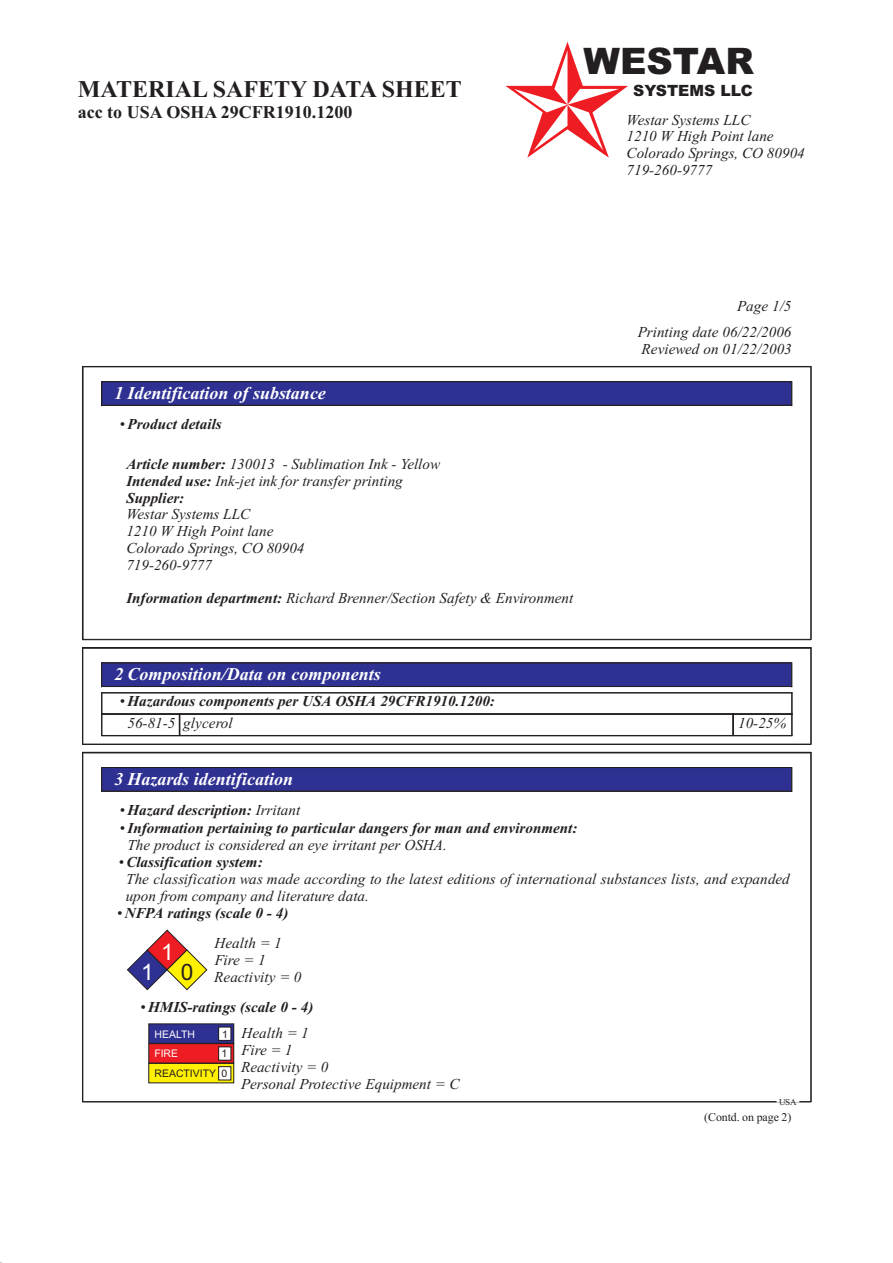
<style>
.page{position:relative;width:893px;height:1263px;background:#fff}
.page>*{position:absolute;margin:0;border:0;box-sizing:border-box;transform-origin:0 0}
.t1{font:900 36.6px "Arial";color:#231f20}
.t2{font:700 24px "Times New Roman";color:#231f20}
.t3{font:22.65px "Arial";color:#fff}
.t4{font:italic 700 18px "Times New Roman";color:#fff}
.t5{font:700 18px "Times New Roman";color:#231f20}
.t6{font:900 15.45px "Arial";color:#231f20}
.t7{font:italic 15.15px/16.8px "Times New Roman";color:#231f20}
.t8{font:italic 700 15.15px/21.3px "Times New Roman";color:#231f20}
.t9{font:11.85px "Times New Roman";color:#231f20}
.t10{font:10.5px "Arial";color:#231f20}
.t11{font:10.5px/19.8px "Arial";color:#fff}
.t12{font:9px "Times New Roman";color:#231f20}
.s1{font-weight:400}
.s2{font-weight:700}
.s3{font-family:"Arial";font-style:normal;font-size:22.65px}
.s4{font-family:"Arial";font-style:normal;font-size:10.5px}
</style>
<div class="page">
<div style="left:102px;top:382px;width:689px;height:23px;background:#2e3092"></div>
<hr style="left:102px;top:381px;width:689px;height:1px;background:#231f20">
<hr style="left:102px;top:405px;width:689px;height:1px;background:#231f20">
<svg style="left:791px;top:382px;width:1px;height:24px"></svg>
<hr style="left:82px;top:366px;width:728px;height:1px;background:#231f20">
<hr style="left:82px;top:367px;width:728px;height:1px;background:#231f20">
<hr style="left:82px;top:639px;width:728px;height:1px;background:#231f20">
<hr style="left:810px;top:366px;width:1px;height:273px;background:#231f20">
<div style="left:102px;top:663px;width:689px;height:24px;background:#2e3092"></div>
<hr style="left:102px;top:663px;width:689px;height:1px;background:#231f20">
<hr style="left:102px;top:686px;width:689px;height:1px;background:#231f20">
<svg style="left:101px;top:663px;width:1px;height:24px"></svg>
<svg style="left:791px;top:663px;width:1px;height:24px"></svg>
<hr style="left:102px;top:692px;width:690px;height:1px;background:#231f20">
<hr style="left:102px;top:693px;width:690px;height:1px;background:#231f20">
<hr style="left:102px;top:714px;width:690px;height:1px;background:#231f20">
<hr style="left:102px;top:735px;width:690px;height:1px;background:#231f20">
<hr style="left:102px;top:736px;width:690px;height:1px;background:#231f20">
<svg style="left:101px;top:693px;width:2px;height:42px"></svg>
<svg style="left:791px;top:693px;width:1px;height:42px"></svg>
<svg style="left:179px;top:715px;width:1px;height:20px"></svg>
<svg style="left:732px;top:715px;width:2px;height:20px"></svg>
<hr style="left:82px;top:647px;width:728px;height:1px;background:#231f20">
<hr style="left:82px;top:648px;width:728px;height:1px;background:#231f20">
<hr style="left:82px;top:744px;width:728px;height:1px;background:#231f20">
<hr style="left:82px;top:648px;width:1px;height:96px;background:#231f20">
<hr style="left:83px;top:648px;width:1px;height:96px;background:#231f20">
<hr style="left:810px;top:648px;width:1px;height:96px;background:#231f20">
<div style="left:102px;top:768px;width:689px;height:23px;background:#2e3092"></div>
<hr style="left:102px;top:767px;width:689px;height:1px;background:#231f20">
<hr style="left:102px;top:791px;width:689px;height:1px;background:#231f20">
<svg style="left:101px;top:768px;width:1px;height:24px"></svg>
<svg style="left:791px;top:768px;width:1px;height:24px"></svg>
<svg style="left:127px;top:930px;width:80px;height:60px"></svg>
<div style="left:149px;top:1024px;width:85px;height:19px;background:#2e3092"></div>
<div style="left:149px;top:1044px;width:85px;height:19px;background:#ee1d23"></div>
<div style="left:148px;top:1043px;width:86px;height:20px;border:1px solid #231f20"></div>
<div style="left:149px;top:1064px;width:85px;height:19px;background:#fff101"></div>
<div style="left:148px;top:1063px;width:86px;height:20px;border:1px solid #231f20"></div>
<div style="left:219px;top:1027px;width:12px;height:13px;background:#fff"></div>
<div style="left:218px;top:1027px;width:13px;height:14px;border:1px solid #231f20"></div>
<div style="left:219px;top:1047px;width:12px;height:13px;background:#fff"></div>
<div style="left:218px;top:1047px;width:13px;height:13px;border:1px solid #231f20"></div>
<div style="left:219px;top:1067px;width:12px;height:13px;background:#fff"></div>
<div style="left:218px;top:1067px;width:13px;height:13px;border:1px solid #231f20"></div>
<hr style="left:82px;top:752px;width:728px;height:1px;background:#231f20">
<hr style="left:82px;top:753px;width:728px;height:1px;background:#231f20">
<hr style="left:82px;top:1101px;width:728px;height:1px;background:#231f20">
<hr style="left:82px;top:1102px;width:728px;height:1px;background:#231f20">
<svg style="left:777px;top:1101px;width:21px;height:2px"></svg>
<hr style="left:82px;top:752px;width:1px;height:350px;background:#231f20">
<hr style="left:83px;top:752px;width:1px;height:350px;background:#231f20">
<hr style="left:810px;top:752px;width:1px;height:350px;background:#231f20">
<svg style="left:505px;top:42px;width:123px;height:116px"></svg>
<svg style="left:101px;top:382px;width:1px;height:24px"></svg>
<hr style="left:82px;top:366px;width:1px;height:273px;background:#231f20">
<hr style="left:83px;top:366px;width:1px;height:273px;background:#231f20">
<h2 class="t2" style="left:78px;top:80px;width:385px">MATERIAL SAFETY DATA SHEET</h2>
<p class="t5" style="left:78px;top:106px;width:276px">acc to USA OSHA 29CFR1910.1200</p>
<h1 class="t1" style="left:583px;top:48px;width:172px">WESTAR</h1>
<p class="t6" style="left:633px;top:85px;width:121px">SYSTEMS LLC</p>
<p class="t7" style="left:626px;top:113px;width:180px">Westar Systems LLC<br>1210 W High Point lane<br>Colorado Springs, CO 80904<br>719-260-9777</p>
<p class="t4" style="left:114px;top:387px;width:213px">1 Identification of substance</p>
<p class="t8" style="left:120px;top:415px;width:104px"><span class="s1">•</span> Product details</p>
<p class="t7" style="left:126px;top:457px;width:315px"><span class="s2">Article number:</span> 130013 - Sublimation Ink - Yellow<br><span class="s2">Intended use:</span> Ink-jet ink for transfer printing<br><span class="s2">Supplier:</span></p>
<p class="t7" style="left:126px;top:507px;width:180px">Westar Systems LLC<br>1210 W High Point lane<br>Colorado Springs, CO 80904<br>719-260-9777</p>
<p class="t7" style="left:126px;top:591px;width:448px"><span class="s2">Information department:</span> Richard Brenner/Section Safety &amp; Environment</p>
<p class="t4" style="left:114px;top:668px;width:268px">2 Composition/Data on components</p>
<p class="t8" style="left:127px;top:692px;width:369px;text-indent:-8px"><span class="s1">•</span> Hazardous components per USA OSHA 29CFR1910.1200:<br><span class="s1">56-81-5 glycerol</span></p>
<p class="t7" style="left:638px;top:295px;width:155px;line-height:25.8px;text-align:right">Page 1/5<br>Printing date 06/22/2006</p>
<p class="t7" style="left:641px;top:342px;width:152px">Reviewed on 01/22/2003</p>
<p class="t7" style="left:738px;top:716px;width:49px">10-25%</p>
<p class="t4" style="left:114px;top:773px;width:180px">3 Hazards identification</p>
<p class="t8" style="left:120px;top:801px;width:182px"><span class="s1">•</span> Hazard description: <span class="s1">Irritant</span></p>
<p class="t8" style="left:127px;top:821px;width:451px;line-height:17px;text-indent:-8px"><span class="s1">•</span> Information pertaining to particular dangers for man and environment:<br><span class="s1">The product is considered an eye irritant per OSHA.</span></p>
<p class="t7" style="left:126px;top:855px;width:665px;text-indent:-7px">• <span class="s2">Classification system:<br></span>The classification was made according to the latest editions of international substances lists, and expanded upon from company and literature data.</p>
<p class="t8" style="left:117px;top:904px;width:173px"><span class="s1">•</span> NFPA ratings (scale 0 - 4)</p>
<p class="t7" style="left:215px;top:936px;width:69px">Health = 1</p>
<p class="t7" style="left:215px;top:953px;width:52px">Fire = 1</p>
<p class="t7" style="left:181px;top:970px;width:122px"><span class="s3">0</span> Reactivity = 0</p>
<p class="t8" style="left:140px;top:998px;width:175px"><span class="s1">•</span> HMIS-ratings (scale 0 - 4)</p>
<p class="t11" style="left:154px;top:1025px;width:42px">HEALTH<br>FIRE</p>
<p class="t10" style="left:154px;top:1069px;width:63px">REACTIVITY</p>
<h3 class="t3" style="left:161px;top:944px;width:14px">1</h3>
<h3 class="t3" style="left:141px;top:963px;width:14px">1</h3>
<p class="t7" style="left:221px;top:1025px;width:89px;line-height:17.2px"><span class="s4">1</span> Health = 1<br><sub>1</sub> Fire = 1</p>
<p class="t7" style="left:241px;top:1060px;width:89px">Reactivity = 0</p>
<p class="t10" style="left:221px;top:1069px;width:7px">0</p>
<p class="t7" style="left:241px;top:1077px;width:220px">Personal Protective Equipment = C</p>
<p class="t12" style="left:779px;top:1099px;width:19px">USA</p>
<p class="t9" style="left:704px;top:1112px;width:89px">(Contd. on page 2)</p>
</div>
